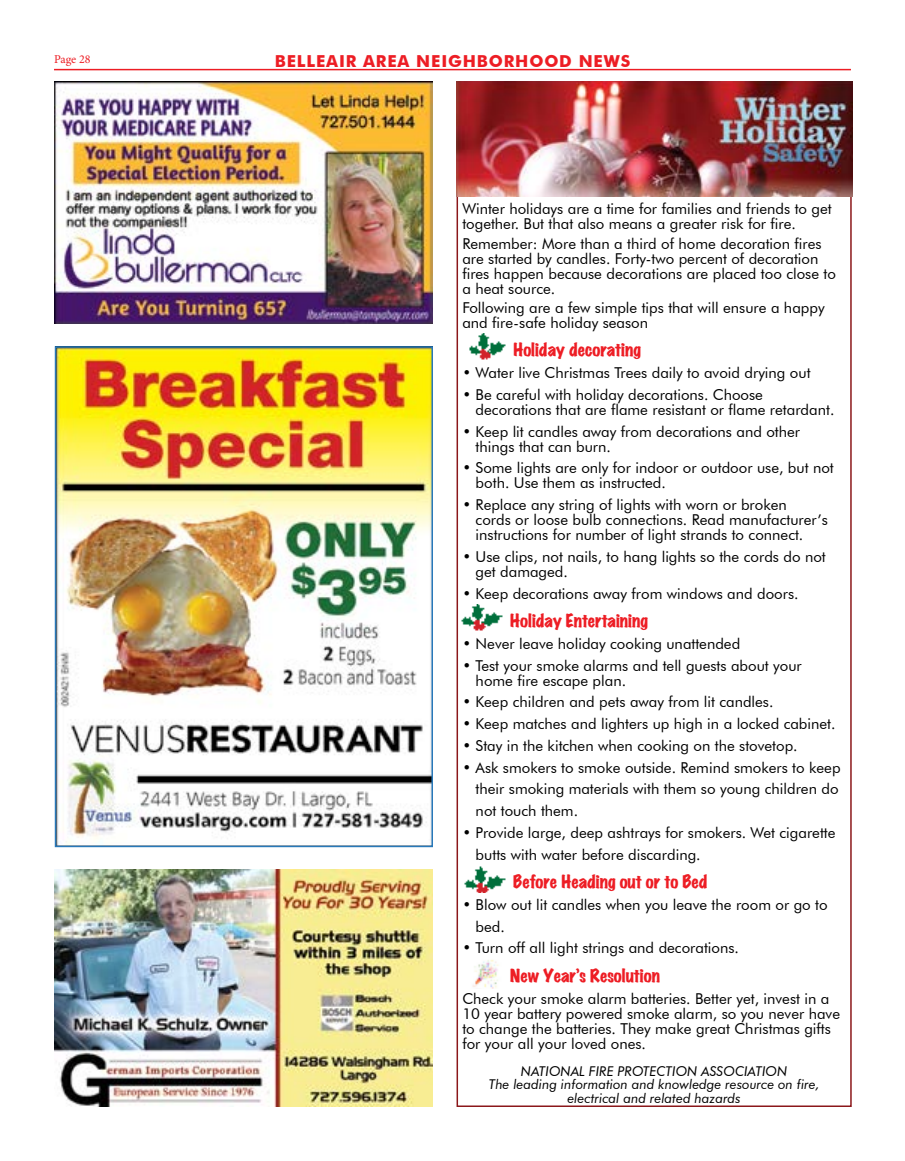
<style>
.page{position:relative;width:905px;height:1161px;background:#fff}
.page>*{position:absolute;margin:0;border:0;box-sizing:border-box;transform-origin:0 0}
.t1{font:16.5px "Marker Felt Wide";color:#ed1d24}
.t2{font:700 16.5px "Futura BT";letter-spacing:.05em;color:#ed1d24}
.t3{font:15px/15px "Futura BT";color:#000}
.t4{font:italic 13.5px/13.5px "Futura BT";color:#000;text-align:center}
.t5{font:12px "Minion Pro";letter-spacing:-.005em;color:#ed1d24}
</style>
<div class="page">
<hr style="left:54px;top:69px;width:796px;height:1px;background:#ed1d24">
<img style="left:54px;top:869px;width:378px;height:238px">
<img style="left:55px;top:81px;width:378px;height:243px">
<img style="left:58px;top:349px;width:372px;height:495px">
<div style="left:55px;top:346px;width:378px;height:501px;border:2px solid #2778b9"></div>
<img style="left:469px;top:333px;width:37px;height:26px">
<img style="left:461px;top:604px;width:42px;height:26px">
<img style="left:464px;top:867px;width:42px;height:26px">
<img style="left:472px;top:959px;width:27px;height:29px">
<img style="left:456px;top:81px;width:396px;height:115px">
<p class="t5" style="left:54px;top:52px;width:38px">Page 28</p>
<p class="t2" style="left:275px;top:51px;width:357px">BELLEAIR AREA NEIGHBORHOOD NEWS</p>
<p class="t3" style="left:462px;top:201px;width:371px">Winter holidays are a time for families and friends to get together. But that also means a greater risk for fire.</p>
<p class="t3" style="left:462px;top:236px;width:375px">Remember: More than a third of home decoration fires are started by candles. Forty-two percent of decoration fires happen because decorations are placed too close to a heat source.</p>
<p class="t3" style="left:462px;top:300px;width:364px">Following are a few simple tips that will ensure a happy and fire-safe holiday season</p>
<p class="t1" style="left:513px;top:342px;width:129px">Holiday decorating</p>
<p class="t3" style="left:462px;top:365px;width:350px">• Water live Christmas Trees daily to avoid drying out</p>
<p class="t3" style="left:475px;top:387px;width:360px;text-indent:-13px">• Be careful with holiday decorations. Choose decorations that are flame resistant or flame retardant.</p>
<p class="t3" style="left:475px;top:424px;width:326px;text-indent:-13px">• Keep lit candles away from decorations and other things that can burn.</p>
<p class="t3" style="left:475px;top:461px;width:359px;text-indent:-13px">• Some lights are only for indoor or outdoor use, but not both. Use them as instructed.</p>
<p class="t3" style="left:475px;top:497px;width:354px;text-indent:-13px">• Replace any string of lights with worn or broken<br>cords or loose bulb connections. Read manufacturer’s instructions for number of light strands to connect.</p>
<p class="t3" style="left:475px;top:549px;width:351px;text-indent:-13px">• Use clips, not nails, to hang lights so the cords do not get damaged.</p>
<p class="t3" style="left:462px;top:586px;width:338px">• Keep decorations away from windows and doors.</p>
<p class="t1" style="left:510px;top:613px;width:139px">Holiday Entertaining</p>
<p class="t3" style="left:462px;top:636px;width:279px">• Never leave holiday cooking unattended</p>
<p class="t3" style="left:475px;top:658px;width:328px;text-indent:-13px">• Test your smoke alarms and tell guests about your home fire escape plan.</p>
<p class="t3" style="left:462px;top:695px;width:312px">• Keep children and pets away from lit candles.</p>
<p class="t3" style="left:462px;top:716px;width:375px">• Keep matches and lighters up high in a locked cabinet.</p>
<p class="t3" style="left:462px;top:738px;width:337px">• Stay in the kitchen when cooking on the stovetop.</p>
<p class="t3" style="left:475px;top:756px;width:366px;line-height:21.8px;text-indent:-13px">• Ask smokers to smoke outside. Remind smokers to keep their smoking materials with them so young children do not touch them.</p>
<p class="t3" style="left:475px;top:822px;width:361px;line-height:21.8px;text-indent:-13px">• Provide large, deep ashtrays for smokers. Wet cigarette butts with water before discarding.</p>
<p class="t1" style="left:513px;top:874px;width:196px">Before Heading out or to Bed</p>
<p class="t3" style="left:475px;top:894px;width:353px;line-height:21.8px;text-indent:-13px">• Blow out lit candles when you leave the room or go to bed.</p>
<p class="t3" style="left:462px;top:941px;width:278px">• Turn off all light strings and decorations.</p>
<p class="t1" style="left:510px;top:967px;width:151px">New Year’s Resolution</p>
<p class="t3" style="left:462px;top:991px;width:379px">Check your smoke alarm batteries. Better yet, invest in a 10 year battery powered smoke alarm, so you never have to change the batteries. They make great Christmas gifts for your all your loved ones.</p>
<p class="t4" style="left:488px;top:1064px;width:332px">NATIONAL FIRE PROTECTION ASSOCIATION<br>The leading information and knowledge resource on fire, electrical and related hazards</p>
</div>
